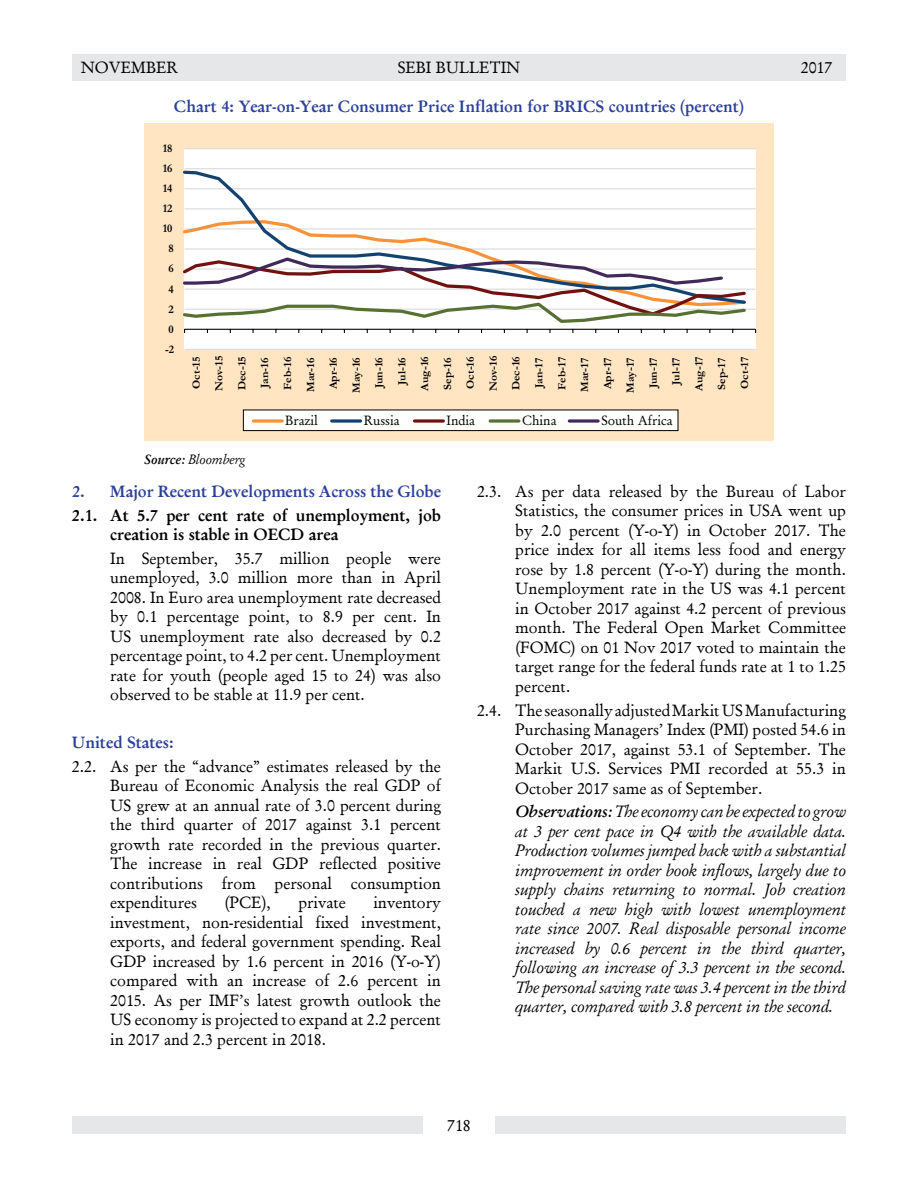
<style>
.page{position:relative;width:918px;height:1188px;background:#fff}
.page>*{position:absolute;margin:0;border:0;box-sizing:border-box;transform-origin:0 0}
.t1{font:16.5px/19.5px "Garamond Antiqua";color:#000;text-align:justify}
.t2{font:italic 16.5px/19.5px "Garamond";color:#000;text-align:justify}
.t3{font:600 16.5px/23.7px "Garamond";color:#2c409a}
.t4{font:13.5px "Garamond Antiqua";color:#000}
.t5{font:italic 13.5px "Garamond";color:#000}
.t6{font:11.7px "Garamond Antiqua Bold";color:#000;scale:.96 1}
.t7{font:11.25px/22.8px "Garamond Antiqua Bold";color:#000;text-align:right;scale:1.04 1}
.s1{font-weight:600}
.s2{color:#000}
.s3{font-family:"Garamond";font-weight:600}
.s4{font-family:"Garamond";font-weight:600;color:#2c409a}
</style>
<div class="page">
<div style="left:72px;top:54px;width:774px;height:27px;background:#e6e7e8"></div>
<div style="left:72px;top:1116px;width:774px;height:18px;background:#e6e7e8"></div>
<div style="left:423px;top:1116px;width:72px;height:18px;background:#fff"></div>
<div style="left:144px;top:123px;width:630px;height:317px;background:#ffe5c2"></div>
<div style="left:243px;top:410px;width:435px;height:21px;background:#fff;border:1px solid #000"></div>
<svg style="left:253px;top:419px;width:29px;height:4px"></svg>
<svg style="left:332px;top:419px;width:29px;height:4px"></svg>
<svg style="left:415px;top:419px;width:28px;height:4px"></svg>
<svg style="left:490px;top:419px;width:29px;height:4px"></svg>
<svg style="left:569px;top:419px;width:29px;height:4px"></svg>
<div style="left:185px;top:149px;width:571px;height:200px;background:#fff"></div>
<hr style="left:185px;top:349px;width:571px;height:1px;background:#d9d9d9">
<hr style="left:185px;top:309px;width:571px;height:1px;background:#d9d9d9">
<hr style="left:185px;top:289px;width:571px;height:1px;background:#d9d9d9">
<hr style="left:185px;top:269px;width:571px;height:1px;background:#d9d9d9">
<hr style="left:185px;top:248px;width:571px;height:2px;background:#d9d9d9">
<hr style="left:185px;top:228px;width:571px;height:1px;background:#d9d9d9">
<hr style="left:185px;top:208px;width:571px;height:1px;background:#d9d9d9">
<hr style="left:185px;top:188px;width:571px;height:1px;background:#d9d9d9">
<hr style="left:185px;top:168px;width:571px;height:1px;background:#d9d9d9">
<hr style="left:185px;top:148px;width:571px;height:1px;background:#d9d9d9">
<hr style="left:185px;top:329px;width:571px;height:1px;background:#000">
<svg style="left:183px;top:169px;width:565px;height:86px"></svg>
<svg style="left:183px;top:255px;width:565px;height:78px"></svg>
<p class="t1" style="left:81px;top:58px;width:99px">November</p>
<p class="t1" style="left:398px;top:58px;width:124px">SEBI BULLETIN</p>
<p class="t1" style="left:801px;top:58px;width:33px">2017</p>
<p class="t3" style="left:174px;top:94px;width:572px">Chart 4: Year-on-Year Consumer Price Inflation for BRICS countries (percent)</p>
<p class="t6" style="left:163px;top:144px;width:12px">18</p>
<p class="t6" style="left:163px;top:164px;width:12px">16</p>
<p class="t6" style="left:163px;top:185px;width:12px">14</p>
<p class="t6" style="left:163px;top:205px;width:12px">12</p>
<p class="t6" style="left:163px;top:225px;width:12px">10</p>
<p class="t6" style="left:168px;top:245px;width:7px">8</p>
<p class="t6" style="left:168px;top:265px;width:7px">6</p>
<p class="t6" style="left:168px;top:285px;width:7px">4</p>
<p class="t6" style="left:168px;top:305px;width:7px">2</p>
<p class="t6" style="left:168px;top:325px;width:7px">0</p>
<p class="t6" style="left:165px;top:345px;width:11px">-2</p>
<p class="t7" style="left:186px;top:393px;width:37px;rotate:-90deg">Oct-15<br>Nov-15<br>Dec-15<br>Jan-16<br>Feb-16<br>Mar-16<br>Apr-16<br>May-16<br>Jun-16<br>Jul-16<br>Aug-16<br>Sep-16<br>Oct-16<br>Nov-16<br>Dec-16<br>Jan-17<br>Feb-17<br>Mar-17<br>Apr-17<br>May-17<br>Jun-17<br>Jul-17<br>Aug-17<br>Sep-17<br>Oct-17</p>
<p class="t4" style="left:285px;top:415px;width:34px">Brazil</p>
<p class="t4" style="left:364px;top:415px;width:37px">Russia</p>
<p class="t4" style="left:447px;top:415px;width:30px">India</p>
<p class="t4" style="left:522px;top:415px;width:36px">China</p>
<p class="t4" style="left:601px;top:415px;width:73px">South Africa</p>
<p class="t5" style="left:144px;top:451px;width:103px"><span class="s1">Source:</span> Bloomberg</p>
<p class="t3" style="left:72px;top:479px;width:371px">2. Major Recent Developments Across the Globe<br><span class="s2">2.1. At 5.7 per cent rate of unemployment, job</span></p>
<p class="t1" style="left:110px;top:522px;width:332px;line-height:23.7px"><span class="s3">creation is stable in OECD area<br></span>In September, 35.7 million people were</p>
<p class="t1" style="left:110px;top:568px;width:332px">unemployed, 3.0 million more than in April 2008. In Euro area unemployment rate decreased by 0.1 percentage point, to 8.9 per cent. In US unemployment rate also decreased by 0.2 percentage point, to 4.2 per cent. Unemployment rate for youth (people aged 15 to 24) was also observed to be stable at 11.9 per cent.</p>
<p class="t1" style="left:72px;top:730px;width:370px;line-height:23.7px"><span class="s4">United States:<br></span>2.2. As per the “advance” estimates released by the</p>
<p class="t1" style="left:110px;top:776px;width:332px">Bureau of Economic Analysis the real GDP of US grew at an annual rate of 3.0 percent during the third quarter of 2017 against 3.1 percent growth rate recorded in the previous quarter.<br>The increase in real GDP reflected positive contributions from personal consumption expenditures</p>
<p class="t1" style="left:225px;top:893px;width:48px">(PCE),</p>
<p class="t1" style="left:298px;top:893px;width:49px">private</p>
<p class="t1" style="left:110px;top:893px;width:332px;text-indent:263px">inventory investment, non-residential fixed investment, exports, and federal government spending. Real GDP increased by 1.6 percent in 2016 (Y-o-Y) compared with an increase of 2.6 percent in 2015. As per IMF’s latest growth outlook the US economy is projected to expand at 2.2 percent in 2017 and 2.3 percent in 2018.</p>
<p class="t1" style="left:515px;top:481px;width:332px;text-indent:-38px">2.3. As per data released by the Bureau of Labor Statistics, the consumer prices in USA went up by 2.0 percent (Y-o-Y) in October 2017. The price index for all items less food and energy rose by 1.8 percent (Y-o-Y) during the month.<br>Unemployment rate in the US was 4.1 percent in October 2017 against 4.2 percent of previous month. The Federal Open Market Committee (FOMC) on 01 Nov 2017 voted to maintain the target range for the federal funds rate at 1 to 1.25 percent.</p>
<p class="t1" style="left:515px;top:700px;width:332px;text-indent:-38px">2.4. The seasonally adjusted Markit US Manufacturing Purchasing Managers’ Index (PMI) posted 54.6 in October 2017, against 53.1 of September. The Markit U.S. Services PMI recorded at 55.3 in October 2017 same as of September.</p>
<p class="t2" style="left:515px;top:802px;width:332px"><span class="s1">Observations:</span> The economy can be expected to grow at 3 per cent pace in Q4 with the available data.<br>Production volumes jumped back with a substantial improvement in order book inflows, largely due to supply chains returning to normal. Job creation touched a new high with lowest unemployment rate since 2007. Real disposable personal income increased by 0.6 percent in the third quarter, following an increase of 3.3 percent in the second.<br>The personal saving rate was 3.4 percent in the third quarter, compared with 3.8 percent in the second.</p>
<p class="t1" style="left:447px;top:1115px;width:25px">718</p>
</div>
